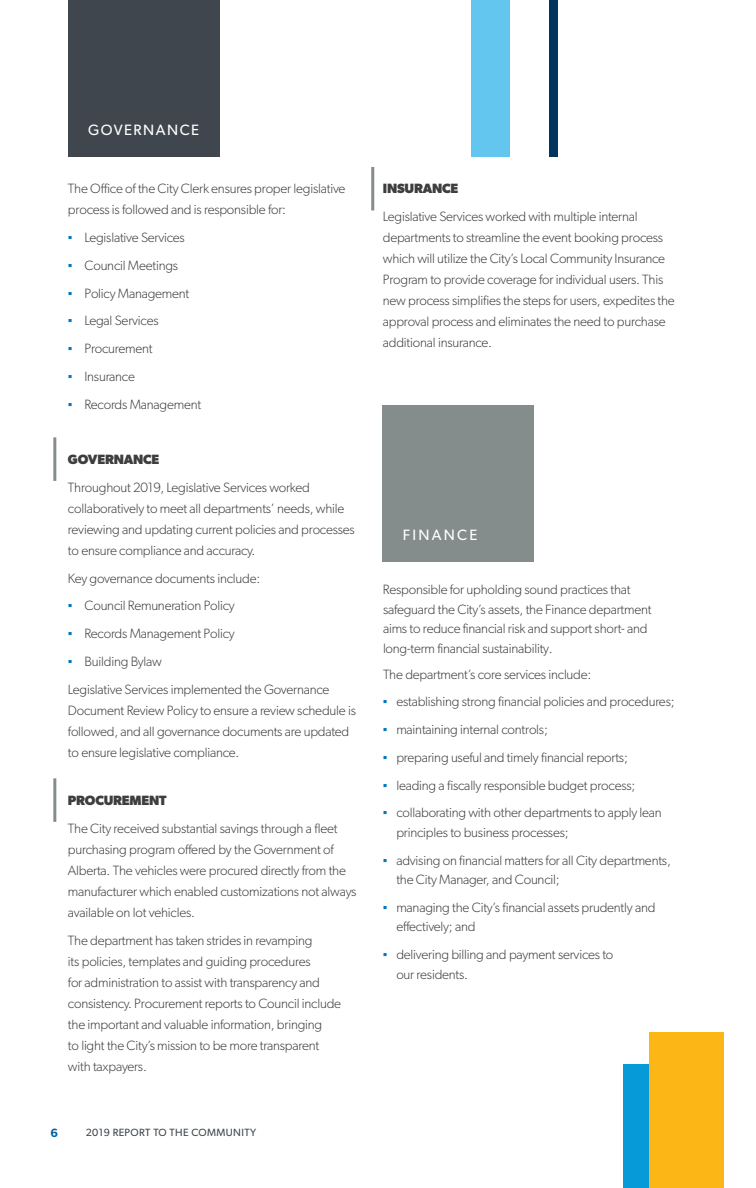
<style>
.page{position:relative;width:756px;height:1188px;background:#fff}
.page>*{position:absolute;margin:0;border:0;box-sizing:border-box;transform-origin:0 0}
.t1{font:15px "Gibson";letter-spacing:.1em;color:#fff}
.t2{font:15px "Gibson";letter-spacing:.15em;color:#fff}
.t3{font:300 13.5px/21px "Gibson";letter-spacing:-.015em;color:#3e3e3f}
.t4{font:700 13.5px "Gibson";letter-spacing:-.015em;color:#3e3e3f}
.t5{font:600 12px "Gibson";color:#0062a2}
.t6{font:10.5px "Gibson";letter-spacing:.035em;color:#3f464d}
.s1{font-family:"Arial";font-weight:400;color:#0078bf}
</style>
<div class="page">
<div style="left:68px;top:0;width:151px;height:157px;background:#3f464d"></div>
<div style="left:383px;top:405px;width:151px;height:157px;background:#848c8c"></div>
<hr style="left:53px;top:437px;width:3px;height:44px;background:#848c8c">
<hr style="left:53px;top:778px;width:3px;height:44px;background:#848c8c">
<hr style="left:371px;top:167px;width:3px;height:43px;background:#848c8c">
<div style="left:624px;top:1065px;width:51px;height:123px;background:#069ad9"></div>
<div style="left:649px;top:1032px;width:75px;height:156px;background:#fcb615"></div>
<div style="left:471px;top:0;width:38px;height:157px;background:#63c6ee"></div>
<div style="left:549px;top:0;width:9px;height:157px;background:#003560"></div>
<p class="t1" style="left:88px;top:121px;width:113px">GOVERNANCE</p>
<p class="t3" style="left:68px;top:178px;width:279px">The Office of the City Clerk ensures proper legislative process is followed and is responsible for:</p>
<p class="t3" style="left:68px;top:227px;width:118px"><span class="s1">▪</span> Legislative Services</p>
<p class="t3" style="left:68px;top:255px;width:112px"><span class="s1">▪</span> Council Meetings</p>
<p class="t3" style="left:68px;top:282px;width:123px"><span class="s1">▪</span> Policy Management</p>
<p class="t3" style="left:68px;top:310px;width:92px"><span class="s1">▪</span> Legal Services</p>
<p class="t3" style="left:68px;top:338px;width:86px"><span class="s1">▪</span> Procurement</p>
<p class="t3" style="left:68px;top:366px;width:69px"><span class="s1">▪</span> Insurance</p>
<p class="t3" style="left:68px;top:393px;width:135px"><span class="s1">▪</span> Records Management</p>
<p class="t4" style="left:68px;top:451px;width:93px">GOVERNANCE</p>
<p class="t3" style="left:68px;top:477px;width:288px">Throughout 2019, Legislative Services worked collaboratively to meet all departments’ needs, while reviewing and updating current policies and processes to ensure compliance and accuracy.</p>
<p class="t3" style="left:68px;top:567px;width:194px">Key governance documents include:</p>
<p class="t3" style="left:68px;top:595px;width:168px"><span class="s1">▪</span> Council Remuneration Policy</p>
<p class="t3" style="left:68px;top:623px;width:168px"><span class="s1">▪</span> Records Management Policy</p>
<p class="t3" style="left:68px;top:651px;width:96px"><span class="s1">▪</span> Building Bylaw</p>
<p class="t3" style="left:68px;top:678px;width:289px">Legislative Services implemented the Governance Document Review Policy to ensure a review schedule is followed, and all governance documents are updated to ensure legislative compliance.</p>
<p class="t4" style="left:68px;top:793px;width:100px">PROCUREMENT</p>
<p class="t3" style="left:68px;top:818px;width:290px">The City received substantial savings through a fleet purchasing program offered by the Government of Alberta. The vehicles were procured directly from the manufacturer which enabled customizations not always available on lot vehicles.</p>
<p class="t3" style="left:68px;top:930px;width:275px">The department has taken strides in revamping<br>its policies, templates and guiding procedures<br>for administration to assist with transparency and consistency. Procurement reports to Council include the important and valuable information, bringing<br>to light the City’s mission to be more transparent with taxpayers.</p>
<p class="t5" style="left:51px;top:1126px;width:9px">6</p>
<p class="t6" style="left:86px;top:1126px;width:172px">2019 REPORT TO THE COMMUNITY</p>
<p class="t4" style="left:383px;top:181px;width:77px">INSURANCE</p>
<p class="t3" style="left:383px;top:206px;width:294px">Legislative Services worked with multiple internal departments to streamline the event booking process which will utilize the City’s Local Community Insurance Program to provide coverage for individual users. This new process simplifies the steps for users, expedites the approval process and eliminates the need to purchase additional insurance.</p>
<p class="t2" style="left:403px;top:526px;width:76px">FINANCE</p>
<p class="t3" style="left:383px;top:580px;width:270px;line-height:19.5px">Responsible for upholding sound practices that safeguard the City’s assets, the Finance department aims to reduce financial risk and support short- and long-term financial sustainability.</p>
<p class="t3" style="left:383px;top:664px;width:210px">The department’s core services include:</p>
<p class="t3" style="left:383px;top:691px;width:293px"><span class="s1">▪</span> establishing strong financial policies and procedures;</p>
<p class="t3" style="left:383px;top:719px;width:167px"><span class="s1">▪</span> maintaining internal controls;</p>
<p class="t3" style="left:383px;top:747px;width:247px"><span class="s1">▪</span> preparing useful and timely financial reports;</p>
<p class="t3" style="left:383px;top:774px;width:254px"><span class="s1">▪</span> leading a fiscally responsible budget process;</p>
<p class="t3" style="left:396px;top:803px;width:267px;line-height:19.5px;text-indent:-14px"><span class="s1">▪</span> collaborating with other departments to apply lean principles to business processes;</p>
<p class="t3" style="left:396px;top:850px;width:276px;line-height:19.5px;text-indent:-14px"><span class="s1">▪</span> advising on financial matters for all City departments, the City Manager, and Council;</p>
<p class="t3" style="left:396px;top:897px;width:261px;line-height:19.5px;text-indent:-14px"><span class="s1">▪</span> managing the City’s financial assets prudently and effectively; and</p>
<p class="t3" style="left:396px;top:945px;width:219px;line-height:19.5px;text-indent:-14px"><span class="s1">▪</span> delivering billing and payment services to our residents.</p>
</div>
